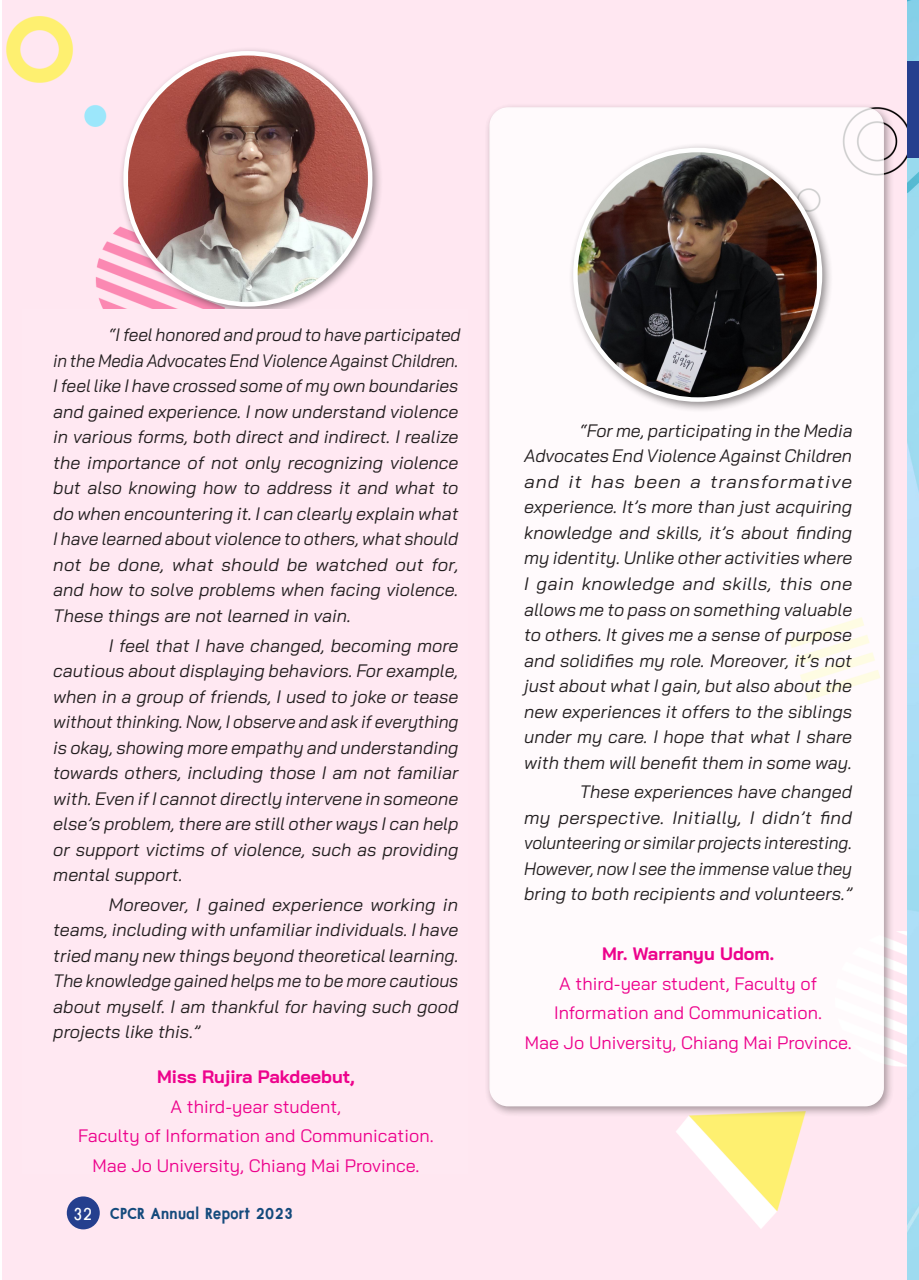
<style>
.page{position:relative;width:919px;height:1280px;background:#fff}
.page>*{position:absolute;margin:0;border:0;box-sizing:border-box;transform-origin:0 0}
.t1{font:700 21px "DB Brand Voice X";letter-spacing:.02em;color:#144a7c}
.t2{font:italic 18px/25.5px "Bai Jamjuree";color:#231f20;text-align:justify}
.t3{font:18px "Bai Jamjuree";color:#ed028c}
.t4{font:700 18px "Bai Jamjuree";color:#ed028c}
.s1{font-weight:400;font-size:23.1px;color:#fff}
</style>
<div class="page">
<img style="left:906px;top:0;width:12px;height:1280px">
<div style="left:905px;top:61px;width:13px;height:97px;background:#253f8e"></div>
<div style="left:3px;top:0;width:903px;height:1280px;background:#ffe7f1"></div>
<div style="left:484px;top:102px;width:411px;height:1015px;background:#231f20;opacity:.5"></div>
<div style="left:490px;top:108px;width:393px;height:998px;background:#fff;border-radius:18px"></div>
<div style="left:489px;top:107px;width:394px;height:999px;border:2px solid #fff;border-radius:18px"></div>
<div style="left:118px;top:46px;width:265px;height:271px;background:#231f20;opacity:.5"></div>
<img style="left:128px;top:53px;width:242px;height:251px">
<div style="left:568px;top:143px;width:265px;height:270px;background:#231f20;opacity:.5"></div>
<img style="left:575px;top:150px;width:241px;height:250px">
<div style="left:22px;top:310px;width:445px;height:864px;background:#ffe8f2"></div>
<div style="left:67px;top:1196px;width:33px;height:33px;background:#253f8e;border-radius:50%"></div>
<p class="t2" style="left:53px;top:322px;width:409px;text-align:left;text-indent:55px">“I feel honored and proud to have participated in the Media Advocates End Violence Against Children.<br>I feel like I have crossed some of my own boundaries and gained experience. I now understand violence in various forms, both direct and indirect. I realize the importance of not only recognizing violence but also knowing how to address it and what to do when encountering it. I can clearly explain what I have learned about violence to others, what should not be done, what should be watched out for, and how to solve problems when facing violence.<br>These things are not learned in vain.</p>
<p class="t2" style="left:53px;top:632px;width:407px;text-indent:55px">I feel that I have changed, becoming more cautious about displaying behaviors. For example, when in a group of friends, I used to joke or tease without thinking. Now, I observe and ask if everything is okay, showing more empathy and understanding towards others, including those I am not familiar with. Even if I cannot directly intervene in someone else’s problem, there are still other ways I can help or support victims of violence, such as providing mental support.</p>
<p class="t2" style="left:53px;top:892px;width:407px;text-indent:56px">Moreover, I gained experience working in teams, including with unfamiliar individuals. I have tried many new things beyond theoretical learning.<br>The knowledge gained helps me to be more cautious about myself. I am thankful for having such good projects like this.”</p>
<p class="t4" style="left:157px;top:1066px;width:199px">Miss Rujira Pakdeebut,</p>
<p class="t3" style="left:171px;top:1091px;width:172px">A third-year student,</p>
<p class="t3" style="left:78px;top:1121px;width:357px">Faculty of Information and Communication.</p>
<p class="t3" style="left:92px;top:1150px;width:328px">Mae Jo University, Chiang Mai Province.</p>
<p class="t1" style="left:73px;top:1201px;width:221px"><span class="s1">32</span> CPCR Annual Report 2023</p>
<p class="t2" style="left:524px;top:418px;width:330px;text-indent:56px">“For me, participating in the Media Advocates End Violence Against Children and it has been a transformative experience. It’s more than just acquiring knowledge and skills, it’s about finding my identity. Unlike other activities where I gain knowledge and skills, this one allows me to pass on something valuable to others. It gives me a sense of purpose and solidifies my role. Moreover, it’s not just about what I gain, but also about the new experiences it offers to the siblings under my care. I hope that what I share with them will benefit them in some way.</p>
<p class="t2" style="left:524px;top:779px;width:329px;text-indent:55px">These experiences have changed my perspective. Initially, I didn’t find volunteering or similar projects interesting.<br>However, now I see the immense value they bring to both recipients and volunteers.”</p>
<p class="t4" style="left:602px;top:943px;width:173px">Mr. Warranyu Udom.</p>
<p class="t3" style="left:559px;top:968px;width:259px">A third-year student, Faculty of</p>
<p class="t3" style="left:554px;top:997px;width:269px">Information and Communication.</p>
<p class="t3" style="left:524px;top:1027px;width:328px">Mae Jo University, Chiang Mai Province.</p>
</div>
